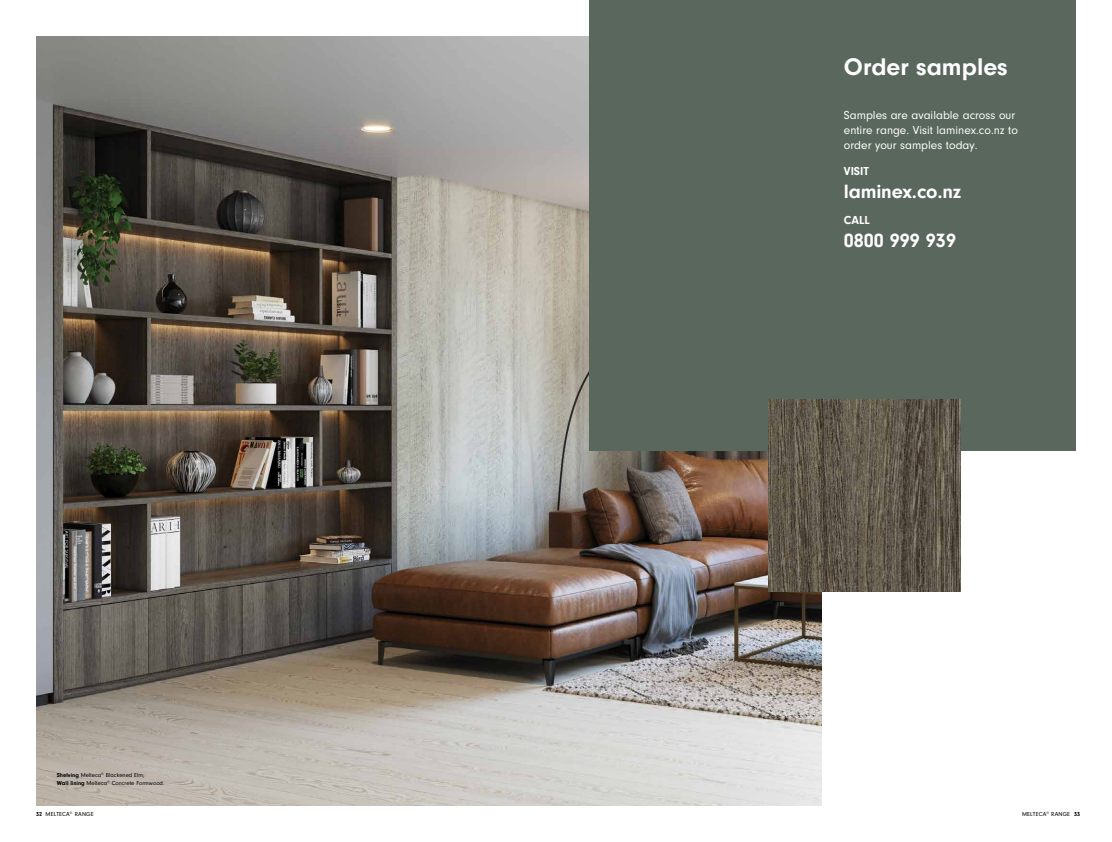
<style>
.page{position:relative;width:1112px;height:842px;background:#fff}
.page>*{position:absolute;margin:0;border:0;box-sizing:border-box;transform-origin:0 0}
.t1{font:700 25px "Neuzeit Gro";color:#fff}
.t2{font:700 20px "Neuzeit Gro";letter-spacing:-.01em;color:#fff}
.t3{font:12px/15px "Neuzeit Gro";color:#fff}
.t4{font:700 12px "Neuzeit Gro";color:#fff}
.t5{font:6px/7.2px "Neuzeit Gro";color:#000}
.t6{font:6px "Neuzeit Gro";letter-spacing:.025em;color:#000}
.s1{font-weight:700}
</style>
<div class="page">
<img style="left:36px;top:36px;width:785px;height:770px">
<div style="left:589px;top:0;width:486px;height:451px;background:#5a675d"></div>
<img style="left:768px;top:400px;width:192px;height:191px">
<p class="t5" style="left:57px;top:772px;width:109px"><span class="s1">Shelving</span> Melteca<sup>®</sup> Blackened Elm;<br><span class="s1">Wall lining</span> Melteca<sup>®</sup> Concrete Formwood.</p>
<p class="t6" style="left:36px;top:811px;width:59px"><span class="s1">32</span> MELTECA<sup>®</sup> RANGE</p>
<h1 class="t1" style="left:843px;top:53px;width:165px">Order samples</h1>
<p class="t3" style="left:843px;top:107px;width:175px">Samples are available across our entire range. Visit laminex.co.nz to order your samples today.</p>
<p class="t4" style="left:843px;top:164px;width:27px">VISIT</p>
<h2 class="t2" style="left:843px;top:180px;width:119px">laminex.co.nz</h2>
<p class="t4" style="left:843px;top:213px;width:28px">CALL</p>
<h2 class="t2" style="left:843px;top:229px;width:113px">0800 999 939</h2>
<p class="t6" style="left:1021px;top:811px;width:60px">MELTECA<sup>®</sup> RANGE <span class="s1">33</span></p>
</div>
